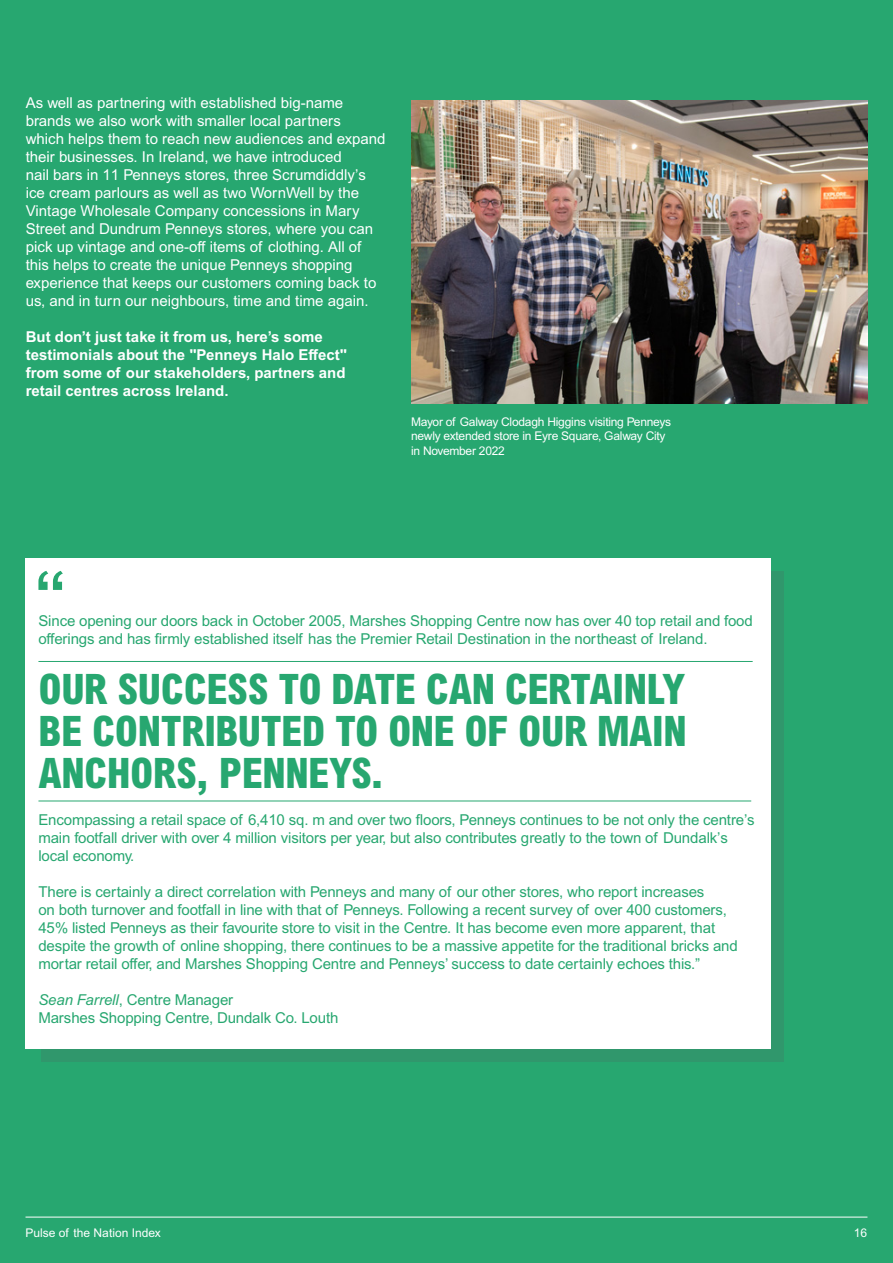
<style>
.page{position:relative;width:893px;height:1263px;background:#27a770}
.page>*{position:absolute;margin:0;border:0;box-sizing:border-box;transform-origin:0 0}
.t1{font:800 condensed 42px/42px "Arial MT Pro";letter-spacing:-.01em;color:#27a770;text-align:justify}
.t2{font:15px/18px "Arial MT Pro";letter-spacing:-.01em;color:#27a770}
.t3{font:15px/18px "Arial MT Pro";color:#fff}
.t4{font:700 15px/18px "Arial MT Pro";color:#fff}
.t5{font:12px/14.4px "Arial MT Pro";letter-spacing:-.02em;color:#fff}
.t6{font:12px "Arial MT Pro";color:#fff}
.s1{font-style:italic}
</style>
<div class="page">
<div style="left:42px;top:572px;width:742px;height:490px;background:#30976c"></div>
<hr style="left:26px;top:1217px;width:841px;height:1px;background:#fff">
<div style="left:26px;top:558px;width:745px;height:490px;background:#fff"></div>
<svg style="left:38px;top:571px;width:25px;height:19px"></svg>
<hr style="left:38px;top:661px;width:715px;height:1px;background:#27a770">
<hr style="left:38px;top:800px;width:713px;height:1px;background:#27a770">
<img style="left:411px;top:101px;width:456px;height:302px">
<p class="t3" style="left:26px;top:94px;width:361px">As well as partnering with established big-name brands we also work with smaller local partners<br>which helps them to reach new audiences and expand their businesses. In Ireland, we have introduced<br>nail bars in 11 Penneys stores, three Scrumdiddly’s ice cream parlours as well as two WornWell by the Vintage Wholesale Company concessions in Mary Street and Dundrum Penneys stores, where you can pick up vintage and one-off items of clothing. All of this helps to create the unique Penneys shopping experience that keeps our customers coming back to us, and in turn our neighbours, time and time again.</p>
<p class="t4" style="left:26px;top:328px;width:323px">But don’t just take it from us, here’s some testimonials about the "Penneys Halo Effect" from some of our stakeholders, partners and retail centres across Ireland.</p>
<p class="t5" style="left:411px;top:415px;width:262px">Mayor of Galway Clodagh Higgins visiting Penneys newly extended store in Eyre Square, Galway City in November 2022</p>
<p class="t2" style="left:38px;top:612px;width:716px">Since opening our doors back in October 2005, Marshes Shopping Centre now has over 40 top retail and food offerings and has firmly established itself has the Premier Retail Destination in the northeast of Ireland.</p>
<h1 class="t1" style="left:38px;top:669px;width:650px">OUR SUCCESS TO DATE CAN CERTAINLY BE CONTRIBUTED TO ONE OF OUR MAIN ANCHORS, PENNEYS.</h1>
<p class="t2" style="left:38px;top:812px;width:718px">Encompassing a retail space of 6,410 sq. m and over two floors, Penneys continues to be not only the centre’s main footfall driver with over 4 million visitors per year, but also contributes greatly to the town of Dundalk’s local economy.</p>
<p class="t2" style="left:38px;top:884px;width:701px">There is certainly a direct correlation with Penneys and many of our other stores, who report increases<br>on both turnover and footfall in line with that of Penneys. Following a recent survey of over 400 customers, 45% listed Penneys as their favourite store to visit in the Centre. It has become even more apparent, that despite the growth of online shopping, there continues to be a massive appetite for the traditional bricks and mortar retail offer, and Marshes Shopping Centre and Penneys’ success to date certainly echoes this.”</p>
<p class="t2" style="left:38px;top:992px;width:301px"><span class="s1">Sean Farrell</span>, Centre Manager<br>Marshes Shopping Centre, Dundalk Co. Louth</p>
<p class="t6" style="left:26px;top:1226px;width:137px">Pulse of the Nation Index</p>
<p class="t5" style="left:854px;top:1227px;width:15px">16</p>
</div>
